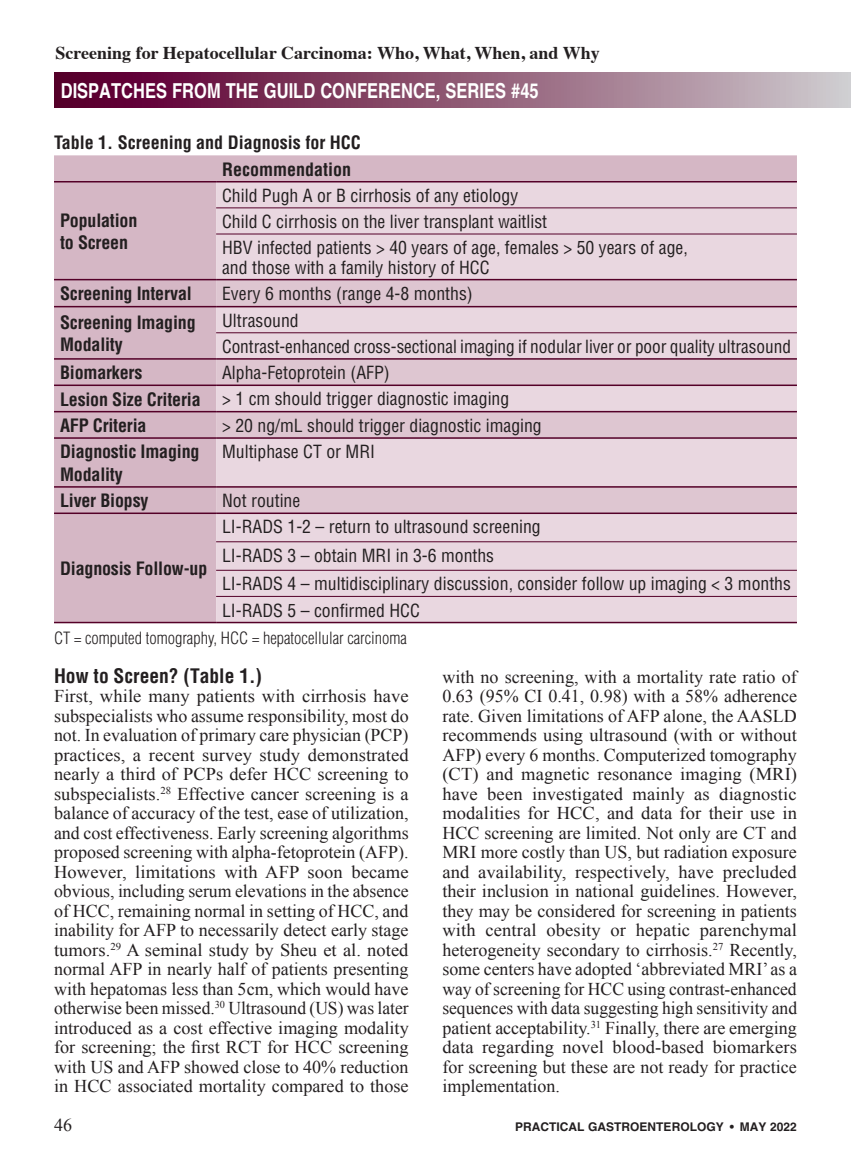
<style>
.page{position:relative;width:851px;height:1161px;background:#fff}
.page>*{position:absolute;margin:0;border:0;box-sizing:border-box;transform-origin:0 0}
.t1{font:700 20.7px "Helvetica";color:#fff;scale:.8 1}
.A_Subhead_first_line{font:700 condensed 19.5px "Helvetica";color:#231f20}
.A_Body_Copy-1st_P{font:18px/19.5px "Times New Roman";color:#231f20;text-align:justify}
.A_table_header{font:700 condensed 18px/22.5px "Helvetica";letter-spacing:-.01em;color:#231f20}
.t2{font:700 18px "Times";color:#231f20}
.A_Table_type{font:condensed 17.7px/19.5px "Helvetica";color:#231f20}
.A_Figure_Paragraph_S{font:300 condensed 16.5px "Helvetica LT Std";color:#231f20}
.t3{font:700 12px "Helvetica";color:#231f20}
</style>
<div class="page">
<div style="left:54px;top:73px;width:796px;height:35px;background:linear-gradient(to right,#540023,#ccc6c9)"></div>
<div style="left:54px;top:155px;width:742px;height:467px;background:#d5b7c5"></div>
<div style="left:216px;top:182px;width:580px;height:440px;background:#e9d7e0"></div>
<svg style="left:216px;top:280px;width:580px;height:233px;background:#e2ccd7"></svg>
<hr style="left:216px;top:208px;width:580px;height:1px;background:#540028">
<hr style="left:216px;top:234px;width:580px;height:1px;background:#540028">
<hr style="left:216px;top:332px;width:580px;height:1px;background:#540028">
<hr style="left:216px;top:541px;width:580px;height:1px;background:#540028">
<hr style="left:216px;top:570px;width:580px;height:1px;background:#540028">
<hr style="left:216px;top:596px;width:580px;height:1px;background:#540028">
<hr style="left:216px;top:279px;width:580px;height:1px;background:#540028">
<hr style="left:54px;top:622px;width:162px;height:1px;background:#540028">
<hr style="left:54px;top:306px;width:162px;height:1px;background:#540028">
<hr style="left:216px;top:306px;width:580px;height:1px;background:#540028">
<hr style="left:216px;top:358px;width:580px;height:2px;background:#540028">
<hr style="left:54px;top:358px;width:162px;height:2px;background:#540028">
<hr style="left:54px;top:385px;width:162px;height:1px;background:#540028">
<hr style="left:216px;top:385px;width:580px;height:1px;background:#540028">
<hr style="left:54px;top:411px;width:162px;height:1px;background:#540028">
<hr style="left:216px;top:411px;width:580px;height:1px;background:#540028">
<hr style="left:54px;top:279px;width:162px;height:1px;background:#540028">
<hr style="left:54px;top:437px;width:162px;height:2px;background:#540028">
<hr style="left:216px;top:437px;width:580px;height:2px;background:#540028">
<hr style="left:54px;top:486px;width:162px;height:2px;background:#540028">
<hr style="left:216px;top:486px;width:580px;height:2px;background:#540028">
<hr style="left:54px;top:513px;width:162px;height:1px;background:#540028">
<hr style="left:216px;top:513px;width:580px;height:1px;background:#540028">
<hr style="left:216px;top:622px;width:580px;height:1px;background:#540028">
<hr style="left:54px;top:181px;width:162px;height:1px;background:#540028">
<hr style="left:216px;top:181px;width:580px;height:1px;background:#540028">
<p class="t2" style="left:56px;top:35px;width:545px">Screening for Hepatocellular Carcinoma: Who, What, When, and Why</p>
<p class="t1" style="left:61px;top:78px;width:599px">DISPATCHES FROM THE GUILD CONFERENCE, SERIES #45</p>
<p class="A_table_header" style="left:54px;top:131px;width:308px">Table 1. Screening and Diagnosis for HCC</p>
<p class="A_table_header" style="left:222px;top:158px;width:131px">Recommendation</p>
<p class="A_table_header" style="left:60px;top:209px;width:79px">Population to Screen</p>
<p class="A_Table_type" style="left:222px;top:186px;width:297px">Child Pugh A or B cirrhosis of any etiology</p>
<p class="A_Table_type" style="left:222px;top:212px;width:326px">Child C cirrhosis on the liver transplant waitlist</p>
<p class="A_Table_type" style="left:222px;top:238px;width:467px">HBV infected patients &gt; 40 years of age, females &gt; 50 years of age, and those with a family history of HCC</p>
<p class="A_table_header" style="left:60px;top:282px;width:133px">Screening Interval</p>
<p class="A_Table_type" style="left:222px;top:283px;width:252px">Every 6 months (range 4-8 months)</p>
<p class="A_table_header" style="left:60px;top:311px;width:137px">Screening Imaging<br>Modality</p>
<p class="A_Table_type" style="left:222px;top:310px;width:78px">Ultrasound</p>
<p class="A_Table_type" style="left:222px;top:337px;width:570px">Contrast-enhanced cross-sectional imaging if nodular liver or poor quality ultrasound</p>
<p class="A_table_header" style="left:60px;top:361px;width:84px">Biomarkers</p>
<p class="A_Table_type" style="left:222px;top:363px;width:169px">Alpha-Fetoprotein (AFP)</p>
<p class="A_table_header" style="left:60px;top:388px;width:142px">Lesion Size Criteria</p>
<p class="A_Table_type" style="left:222px;top:389px;width:289px">&gt; 1 cm should trigger diagnostic imaging</p>
<p class="A_table_header" style="left:60px;top:414px;width:88px">AFP Criteria</p>
<p class="A_Table_type" style="left:222px;top:415px;width:321px">&gt; 20 ng/mL should trigger diagnostic imaging</p>
<p class="A_table_header" style="left:60px;top:440px;width:141px">Diagnostic Imaging<br>Modality</p>
<p class="A_Table_type" style="left:222px;top:442px;width:154px">Multiphase CT or MRI</p>
<p class="A_table_header" style="left:60px;top:489px;width:90px">Liver Biopsy</p>
<p class="A_Table_type" style="left:222px;top:491px;width:80px">Not routine</p>
<p class="A_Table_type" style="left:222px;top:517px;width:320px">LI-RADS 1-2 – return to ultrasound screening</p>
<p class="A_Table_type" style="left:222px;top:546px;width:273px">LI-RADS 3 – obtain MRI in 3-6 months</p>
<p class="A_Table_type" style="left:222px;top:574px;width:570px">LI-RADS 4 – multidisciplinary discussion, consider follow up imaging &lt; 3 months</p>
<p class="A_Table_type" style="left:222px;top:600px;width:199px">LI-RADS 5 – confirmed HCC</p>
<p class="A_Figure_Paragraph_S" style="left:54px;top:627px;width:354px">CT = computed tomography, HCC = hepatocellular carcinoma</p>
<p class="A_table_header" style="left:60px;top:557px;width:149px">Diagnosis Follow-up</p>
<p class="A_Subhead_first_line" style="left:54px;top:663px;width:209px">How to Screen? (Table 1.)</p>
<p class="A_Body_Copy-1st_P" style="left:54px;top:686px;width:356px">First, while many patients with cirrhosis have subspecialists who assume responsibility, most do not. In evaluation of primary care physician (PCP) practices, a recent survey study demonstrated nearly a third of PCPs defer HCC screening to subspecialists.<sup>28</sup> Effective cancer screening is a balance of accuracy of the test, ease of utilization, and cost effectiveness. Early screening algorithms proposed screening with alpha-fetoprotein (AFP).<br>However, limitations with AFP soon became obvious, including serum elevations in the absence of HCC, remaining normal in setting of HCC, and inability for AFP to necessarily detect early stage tumors.<sup>29</sup> A seminal study by Sheu et al. noted normal AFP in nearly half of patients presenting with hepatomas less than 5cm, which would have otherwise been missed.<sup>30</sup> Ultrasound (US) was later introduced as a cost effective imaging modality for screening; the first RCT for HCC screening with US and AFP showed close to 40% reduction in HCC associated mortality compared to those</p>
<p class="A_Body_Copy-1st_P" style="left:442px;top:666px;width:356px">with no screening, with a mortality rate ratio of 0.63 (95% CI 0.41, 0.98) with a 58% adherence rate. Given limitations of AFP alone, the AASLD recommends using ultrasound (with or without AFP) every 6 months. Computerized tomography (CT) and magnetic resonance imaging (MRI) have been investigated mainly as diagnostic modalities for HCC, and data for their use in HCC screening are limited. Not only are CT and MRI more costly than US, but radiation exposure and availability, respectively, have precluded their inclusion in national guidelines. However, they may be considered for screening in patients with central obesity or hepatic parenchymal heterogeneity secondary to cirrhosis.<sup>27</sup> Recently, some centers have adopted ‘abbreviated MRI’ as a way of screening for HCC using contrast-enhanced sequences with data suggesting high sensitivity and patient acceptability.<sup>31</sup> Finally, there are emerging data regarding novel blood-based biomarkers for screening but these are not ready for practice implementation.</p>
<p class="A_Body_Copy-1st_P" style="left:54px;top:1115px;width:19px">46</p>
<p class="t3" style="left:515px;top:1119px;width:283px">PRACTICAL GASTROENTEROLOGY • MAY 2022</p>
</div>
